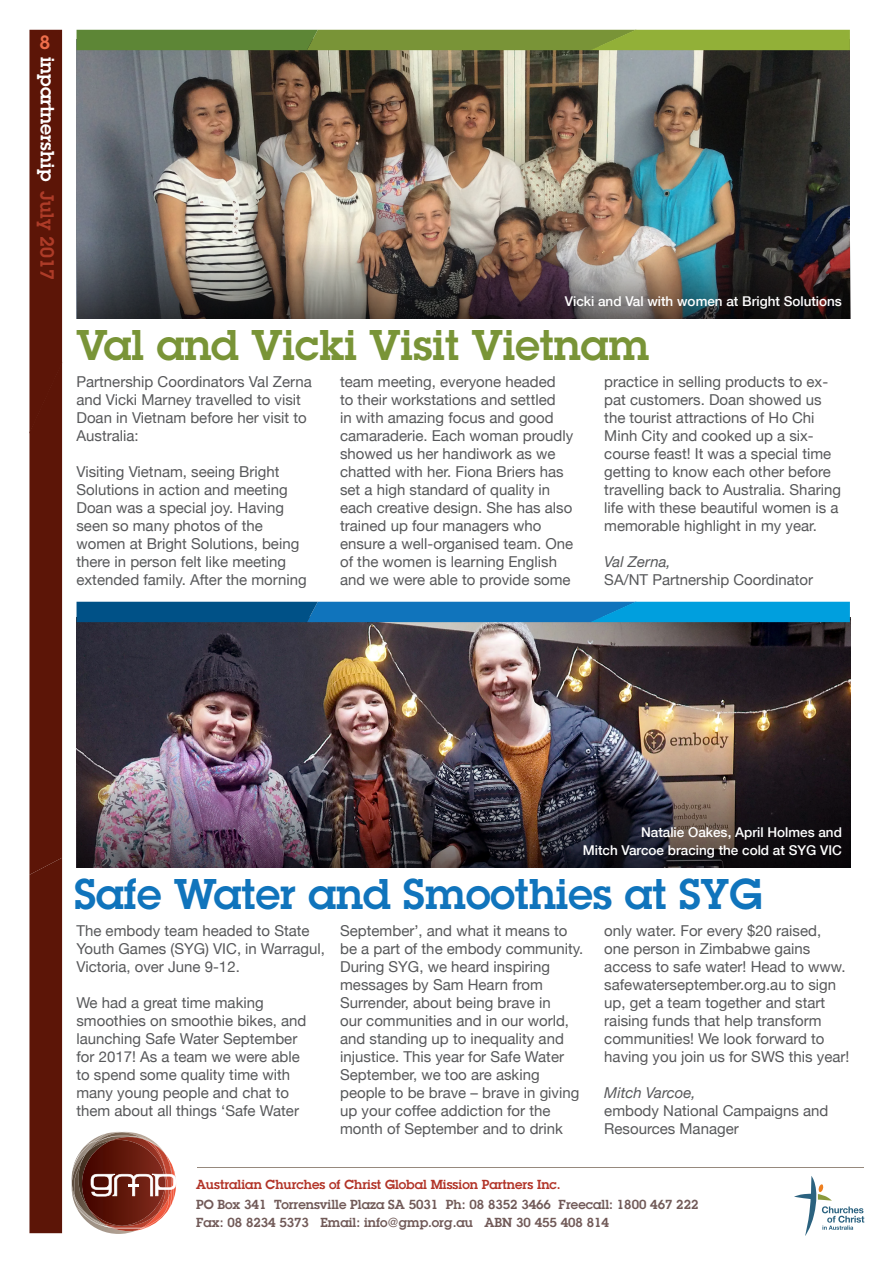
<style>
.page{position:relative;width:893px;height:1263px;background:#fff}
.page>*{position:absolute;margin:0;border:0;box-sizing:border-box;transform-origin:0 0}
.Article_Heading_Embo{font:600 42px "Lubalin Graph";color:#1074bc}
.Article_Heading_COCO{font:600 42px "Lubalin Graph";color:#799437}
.t1{font:600 18.75px "Lubalin Graph";color:#fff}
.t2{font:600 18.75px "Lubalin Graph";color:#ee6e4b}
.Body{font:15px/18px "Helvetica Neue";color:#57585a}
.Caption__white__righ{font:500 13.5px/18px "Helvetica Neue";color:#fff;text-align:right}
.t3{font:600 12.75px/18px "Lubalin Graph LT";color:#715a58}
.t4{font:600 12.75px "Lubalin Graph LT";color:#b23428}
.s1{color:#c24530}
.s2{font-style:italic}
</style>
<div class="page">
<svg style="left:29px;top:30px;width:33px;height:1203px;background:#631f11"></svg>
<svg style="left:794px;top:1176px;width:70px;height:60px"></svg>
<img style="left:100px;top:1230px;width:35px;height:4px">
<img style="left:103px;top:1230px;width:36px;height:1px">
<svg style="left:71px;top:1131px;width:105px;height:99px"></svg>
<hr style="left:197px;top:1167px;width:666px;height:1px;background:#96897d">
<img style="left:77px;top:50px;width:773px;height:189px">
<img style="left:77px;top:622px;width:773px;height:132px">
<img style="left:77px;top:239px;width:773px;height:80px">
<img style="left:77px;top:754px;width:773px;height:114px">
<svg style="left:77px;top:30px;width:773px;height:20px;background:#789837"></svg>
<svg style="left:77px;top:602px;width:773px;height:20px;background:#0676b6"></svg>
<p class="t2" style="left:39px;top:30px;width:12px">8</p>
<p class="t1" style="left:60px;top:57px;width:224px;rotate:90deg">inpartnership <span class="s1">July 2017</span></p>
<p class="Caption__white__righ" style="left:565px;top:292px;width:279px">Vicki and Val with women at Bright Solutions</p>
<p class="Article_Heading_COCO" style="left:77px;top:318px;width:575px">Val and Vicki Visit Vietnam</p>
<p class="Body" style="left:76px;top:373px;width:237px">Partnership Coordinators Val Zerna and Vicki Marney travelled to visit<br>Doan in Vietnam before her visit to<br>Australia:</p>
<p class="Body" style="left:76px;top:463px;width:232px">Visiting Vietnam, seeing Bright<br>Solutions in action and meeting<br>Doan was a special joy. Having seen so many photos of the women at Bright Solutions, being there in person felt like meeting extended family. After the morning</p>
<p class="Body" style="left:340px;top:373px;width:235px">team meeting, everyone headed<br>to their workstations and settled<br>in with amazing focus and good camaraderie. Each woman proudly showed us her handiwork as we chatted with her. Fiona Briers has set a high standard of quality in each creative design. She has also trained up four managers who ensure a well-organised team. One of the women is learning English and we were able to provide some</p>
<p class="Body" style="left:604px;top:373px;width:238px">practice in selling products to ex&shy;pat customers. Doan showed us the tourist attractions of Ho Chi Minh City and cooked up a six&shy;course feast! It was a special time getting to know each other before travelling back to Australia. Sharing life with these beautiful women is a memorable highlight in my year.</p>
<p class="Body" style="left:604px;top:553px;width:210px"><span class="s2">Val Zerna,<br></span>SA/NT Partnership Coordinator</p>
<p class="Caption__white__righ" style="left:583px;top:823px;width:261px">Natalie Oakes, April Holmes and<br>Mitch Varcoe bracing the cold at SYG VIC</p>
<p class="Article_Heading_Embo" style="left:74px;top:867px;width:689px">Safe Water and Smoothies at SYG</p>
<p class="Body" style="left:76px;top:922px;width:250px">The embody team headed to State<br>Youth Games (SYG) VIC, in Warragul,<br>Victoria, over June 9-12.</p>
<p class="Body" style="left:76px;top:994px;width:232px">We had a great time making smoothies on smoothie bikes, and launching Safe Water September for 2017! As a team we were able to spend some quality time with many young people and chat to them about all things ‘Safe Water</p>
<p class="Body" style="left:340px;top:922px;width:245px">September’, and what it means to be a part of the embody community.<br>During SYG, we heard inspiring messages by Sam Hearn from<br>Surrender, about being brave in<br>our communities and in our world, and standing up to inequality and injustice. This year for Safe Water<br>September, we too are asking people to be brave – brave in giving up your coffee addiction for the month of September and to drink</p>
<p class="Body" style="left:604px;top:922px;width:247px">only water. For every $20 raised, one person in Zimbabwe gains access to safe water! Head to www. safewaterseptember.org.au to sign up, get a team together and start raising funds that help transform communities! We look forward to having you join us for SWS this year!</p>
<p class="Body" style="left:604px;top:1084px;width:226px"><span class="s2">Mitch Varcoe,<br></span>embody National Campaigns and<br>Resources Manager</p>
<p class="t4" style="left:196px;top:1176px;width:366px">Australian Churches of Christ Global Mission Partners Inc.</p>
<p class="t3" style="left:196px;top:1195px;width:504px">PO Box 341 Torrensville Plaza SA 5031 Ph: 08 8352 3466 Freecall: 1800 467 222<br>Fax: 08 8234 5373 Email: info@gmp.org.au ABN 30 455 408 814</p>
</div>
